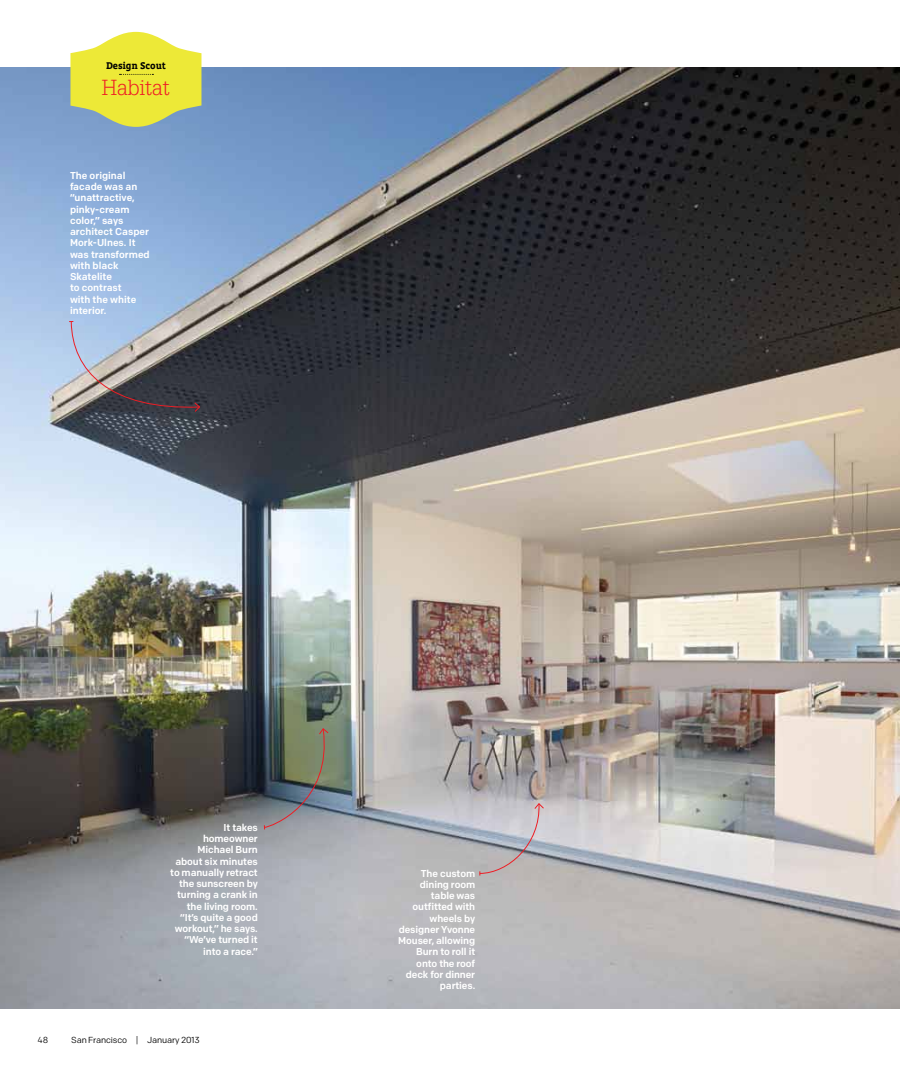
<style>
.page{position:relative;width:900px;height:1080px;background:#fff}
.page>*{position:absolute;margin:0;border:0;box-sizing:border-box;transform-origin:0 0}
.t1{font:300 21.25px "Glypha LT Std";color:#ed1d24}
.t2{font:500 10px/11.2px "Colfax";letter-spacing:-.01em;color:#fff;text-align:right}
.t3{font:700 10px "Vista Slab Alt";letter-spacing:-.01em;color:#000}
.t4{font:8.75px "Colfax";letter-spacing:-.01em;color:#000}
</style>
<div class="page">
<img style="left:0;top:68px;width:900px;height:941px">
<svg style="left:70px;top:32px;width:131px;height:95px;background:#e1e25e"></svg>
<svg style="left:264px;top:727px;width:69px;height:102px;background:#6b746d"></svg>
<svg style="left:479px;top:802px;width:66px;height:74px;background:#bbb7bd"></svg>
<svg style="left:69px;top:321px;width:132px;height:92px;background:#84858d"></svg>
<p class="t3" style="left:106px;top:61px;width:61px">Design Scout</p>
<h1 class="t1" style="left:102px;top:76px;width:70px">Habitat</h1>
<p class="t2" style="left:70px;top:170px;width:81px;text-align:left">The original facade was an “unattractive, pinky-cream color,” says architect Casper<br>Mork-Ulnes. It was transformed with black<br>Skatelite<br>to contrast<br>with the white interior.</p>
<p class="t2" style="left:170px;top:822px;width:89px">It takes homeowner<br>Michael Burn about six minutes to manually retract the sunscreen by turning a crank in the living room. “It’s quite a good workout,” he says. “We’ve turned it into a race.”</p>
<p class="t4" style="left:38px;top:1034px;width:12px">48</p>
<p class="t4" style="left:71px;top:1034px;width:130px">San Francisco | January 2013</p>
<p class="t2" style="left:398px;top:867px;width:79px">The custom dining room table was outfitted with wheels by designer Yvonne<br>Mouser, allowing<br>Burn to roll it onto the roof deck for dinner parties.</p>
</div>
